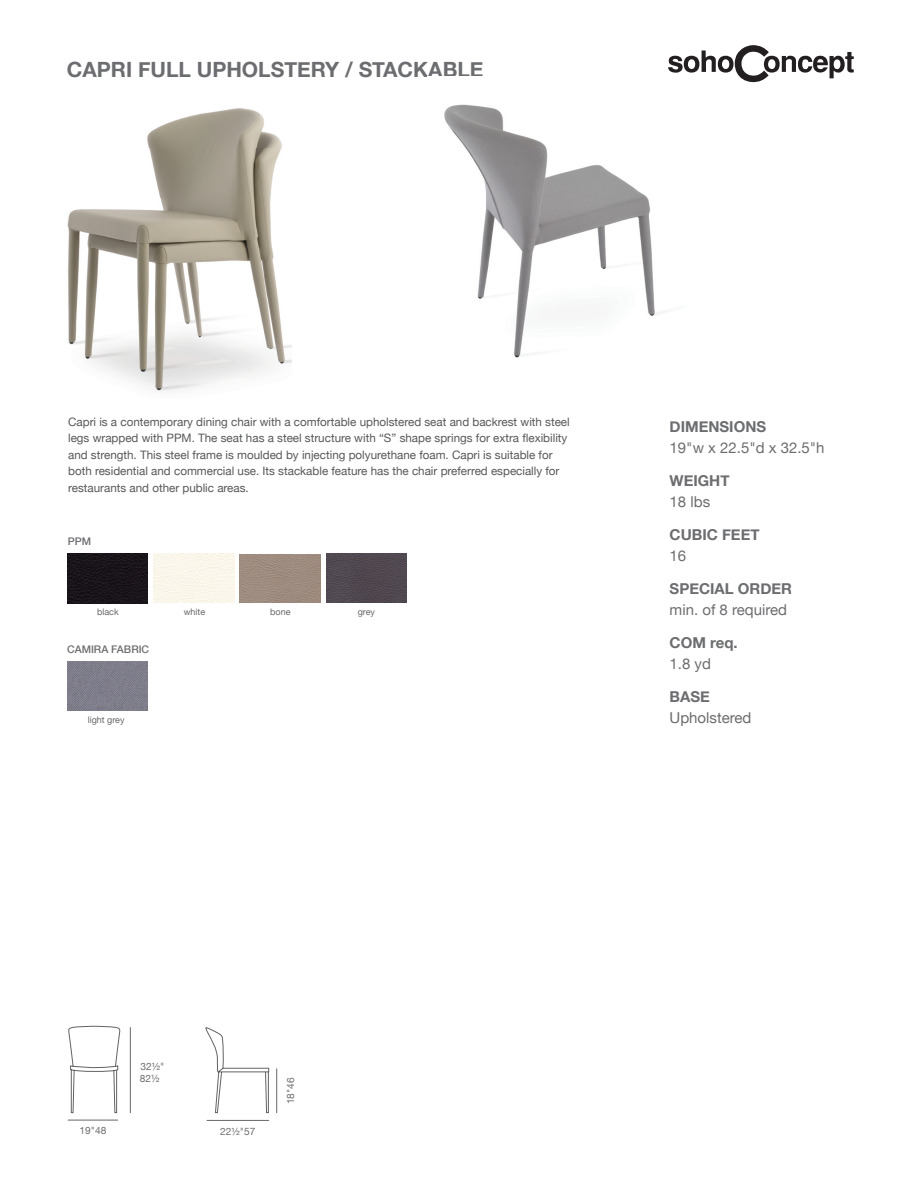
<style>
.page{position:relative;width:918px;height:1188px;background:#fff}
.page>*{position:absolute;margin:0;border:0;box-sizing:border-box;transform-origin:0 0}
.t1{font:700 21px "Helvetica Neue";color:#6c6d70}
.t2{font:15px "Helvetica Neue";color:#6c6d70}
.t3{font:700 15px "Helvetica Neue";color:#6c6d70}
.t4{font:11.7px/16.5px "Helvetica Neue";color:#57585a}
.t5{font:500 10.5px "Helvetica Neue";color:#6c6d70}
.t6{font:10.2px/11.2px "Helvetica Neue";color:#6e6e71}
.t7{font:9px "Helvetica Neue";color:#696869}
</style>
<div class="page">
<svg style="left:668px;top:45px;width:186px;height:38px"></svg>
<img style="left:68px;top:554px;width:80px;height:49px">
<img style="left:154px;top:554px;width:80px;height:49px">
<img style="left:240px;top:554px;width:81px;height:49px">
<hr style="left:207px;top:1120px;width:62px;height:1px;background:#676767">
<hr style="left:68px;top:1120px;width:50px;height:1px;background:#676767">
<hr style="left:130px;top:1027px;width:1px;height:86px;background:#676767">
<hr style="left:276px;top:1068px;width:1px;height:45px;background:#676767">
<svg style="left:205px;top:1027px;width:64px;height:86px"></svg>
<svg style="left:68px;top:1026px;width:53px;height:87px"></svg>
<img style="left:326px;top:554px;width:80px;height:48px">
<img style="left:68px;top:662px;width:80px;height:48px">
<img style="left:444px;top:76px;width:284px;height:282px">
<img style="left:67px;top:108px;width:224px;height:283px">
<h1 class="t1" style="left:67px;top:53px;width:418px">CAPRI FULL UPHOLSTERY / STACKABLE</h1>
<p class="t4" style="left:68px;top:414px;width:503px">Capri is a contemporary dining chair with a comfortable upholstered seat and backrest with steel legs wrapped with PPM. The seat has a steel structure with “S” shape springs for extra flexibility and strength. This steel frame is moulded by injecting polyurethane foam. Capri is suitable for both residential and commercial use. Its stackable feature has the chair preferred especially for restaurants and other public areas.</p>
<p class="t3" style="left:670px;top:415px;width:98px">DIMENSIONS</p>
<p class="t2" style="left:670px;top:437px;width:157px">19"w x 22.5"d x 32.5"h</p>
<p class="t3" style="left:670px;top:469px;width:61px">WEIGHT</p>
<p class="t2" style="left:670px;top:491px;width:42px">18 lbs</p>
<p class="t3" style="left:670px;top:523px;width:91px">CUBIC FEET</p>
<p class="t2" style="left:670px;top:545px;width:18px">16</p>
<p class="t3" style="left:670px;top:577px;width:124px">SPECIAL ORDER</p>
<p class="t2" style="left:670px;top:599px;width:119px">min. of 8 required</p>
<p class="t3" style="left:670px;top:631px;width:70px">COM req.</p>
<p class="t2" style="left:670px;top:653px;width:43px">1.8 yd</p>
<p class="t3" style="left:670px;top:685px;width:42px">BASE</p>
<p class="t2" style="left:670px;top:707px;width:83px">Upholstered</p>
<p class="t5" style="left:68px;top:533px;width:25px">PPM</p>
<p class="t7" style="left:97px;top:606px;width:23px">black</p>
<p class="t7" style="left:184px;top:605px;width:23px">white</p>
<p class="t7" style="left:270px;top:606px;width:22px">bone</p>
<p class="t7" style="left:358px;top:605px;width:19px">grey</p>
<p class="t5" style="left:67px;top:641px;width:84px">CAMIRA FABRIC</p>
<p class="t7" style="left:88px;top:713px;width:38px">light grey</p>
<p class="t6" style="left:140px;top:1062px;width:26px">32½"<br>82½</p>
<p class="t6" style="left:80px;top:1126px;width:28px">19"48</p>
<p class="t6" style="left:220px;top:1126px;width:37px">22½"57</p>
<p class="t6" style="left:285px;top:1104px;width:28px;rotate:-90deg">18"46</p>
</div>
